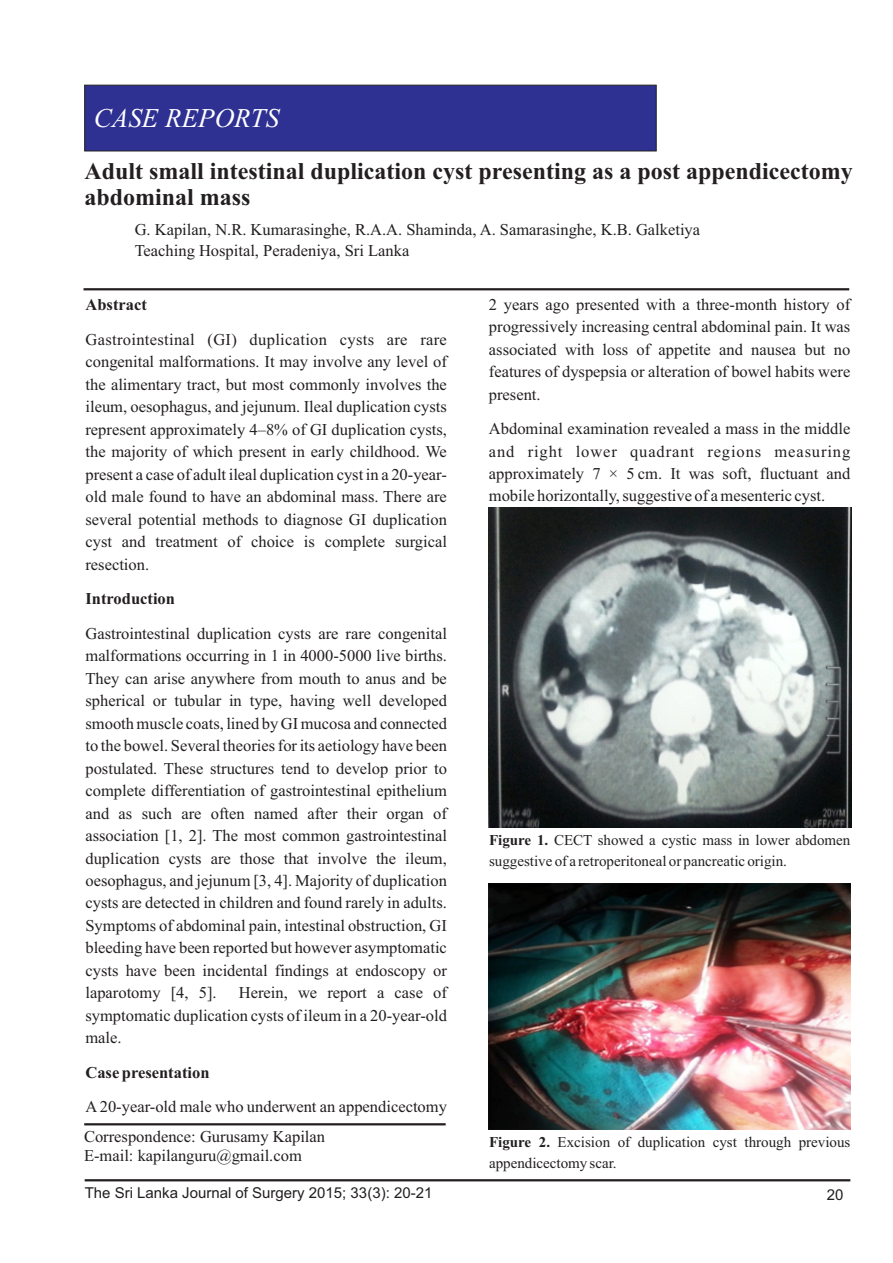
<style>
.page{position:relative;width:893px;height:1263px;background:#fff}
.page>*{position:absolute;margin:0;border:0;box-sizing:border-box;transform-origin:0 0}
.t1{font:italic 27px "Times New Roman";color:#fff}
.t2{font:700 24px/26.5px "Times New Roman";color:#231f20}
.t3{font:16.5px/22.5px "Times New Roman";color:#231f20;text-align:justify}
.t4{font:700 16.5px "Times New Roman";color:#231f20}
.t5{font:15px/21px "Times New Roman";color:#231f20}
.t6{font:15px "Arial";color:#231f20}
.s1{font-weight:700}
</style>
<div class="page">
<hr style="left:85px;top:1179px;width:765px;height:2px;background:#231f20">
<div style="left:84px;top:84px;width:573px;height:68px;background:#2e3092"></div>
<hr style="left:84px;top:288px;width:765px;height:2px;background:#231f20">
<hr style="left:84px;top:1123px;width:362px;height:2px;background:#231f20">
<img style="left:488px;top:508px;width:363px;height:319px">
<img style="left:488px;top:883px;width:362px;height:246px">
<h1 class="t1" style="left:94px;top:108px;width:187px">CASE REPORTS</h1>
<h2 class="t2" style="left:84px;top:160px;width:770px">Adult small intestinal duplication cyst presenting as a post appendicectomy abdominal mass</h2>
<p class="t3" style="left:135px;top:221px;width:567px;line-height:21px">G. Kapilan, N.R. Kumarasinghe, R.A.A. Shaminda, A. Samarasinghe, K.B. Galketiya<br>Teaching Hospital, Peradeniya, Sri Lanka</p>
<p class="t4" style="left:86px;top:299px;width:63px">Abstract</p>
<p class="t3" style="left:85px;top:330px;width:363px">Gastrointestinal (GI) duplication cysts are rare congenital malformations. It may involve any level of the alimentary tract, but most commonly involves the ileum, oesophagus, and jejunum. Ileal duplication cysts represent approximately 4–8% of GI duplication cysts, the majority of which present in early childhood. We present a case of adult ileal duplication cyst in a 20-year&shy;old male found to have an abdominal mass. There are several potential methods to diagnose GI duplication cyst and treatment of choice is complete surgical resection.</p>
<p class="t4" style="left:85px;top:593px;width:91px">Introduction</p>
<p class="t3" style="left:85px;top:623px;width:363px">Gastrointestinal duplication cysts are rare congenital malformations occurring in 1 in 4000-5000 live births.<br>They can arise anywhere from mouth to anus and be spherical or tubular in type, having well developed smooth muscle coats, lined by GI mucosa and connected to the bowel. Several theories for its aetiology have been postulated. These structures tend to develop prior to complete differentiation of gastrointestinal epithelium and as such are often named after their organ of association [1, 2]. The most common gastrointestinal duplication cysts are those that involve the ileum, oesophagus, and jejunum [3, 4]. Majority of duplication cysts are detected in children and found rarely in adults.<br>Symptoms of abdominal pain, intestinal obstruction, GI bleeding have been reported but however asymptomatic cysts have been incidental findings at endoscopy or laparotomy [4, 5].</p>
<p class="t3" style="left:85px;top:983px;width:363px;text-indent:153px">Herein, we report a case of symptomatic duplication cysts of ileum in a 20-year-old male.</p>
<p class="t4" style="left:85px;top:1067px;width:126px">Case presentation</p>
<p class="t3" style="left:85px;top:1097px;width:363px">A 20-year-old male who underwent an appendicectomy</p>
<p class="t3" style="left:489px;top:294px;width:363px">2 years ago presented with a three-month history of progressively increasing central abdominal pain. It was associated with loss of appetite and nausea but no features of dyspepsia or alteration of bowel habits were present.</p>
<p class="t3" style="left:489px;top:419px;width:363px">Abdominal examination revealed a mass in the middle and right lower quadrant regions measuring approximately 7 × 5 cm. It was soft, fluctuant and mobile horizontally, suggestive of a mesenteric cyst.</p>
<p class="t5" style="left:489px;top:831px;width:363px"><span class="s1">Figure 1.</span> CECT showed a cystic mass in lower abdomen suggestive of a retroperitoneal or pancreatic origin.</p>
<p class="t3" style="left:84px;top:1129px;width:243px;line-height:18.3px">Correspondence: Gurusamy Kapilan<br>E-mail: kapilanguru@gmail.com</p>
<p class="t6" style="left:85px;top:1187px;width:349px">The Sri Lanka Journal of Surgery 2015; 33(3): 20-21</p>
<p class="t6" style="left:827px;top:1189px;width:18px">20</p>
<p class="t5" style="left:489px;top:1133px;width:363px"><span class="s1">Figure 2.</span> Excision of duplication cyst through previous appendicectomy scar.</p>
</div>
